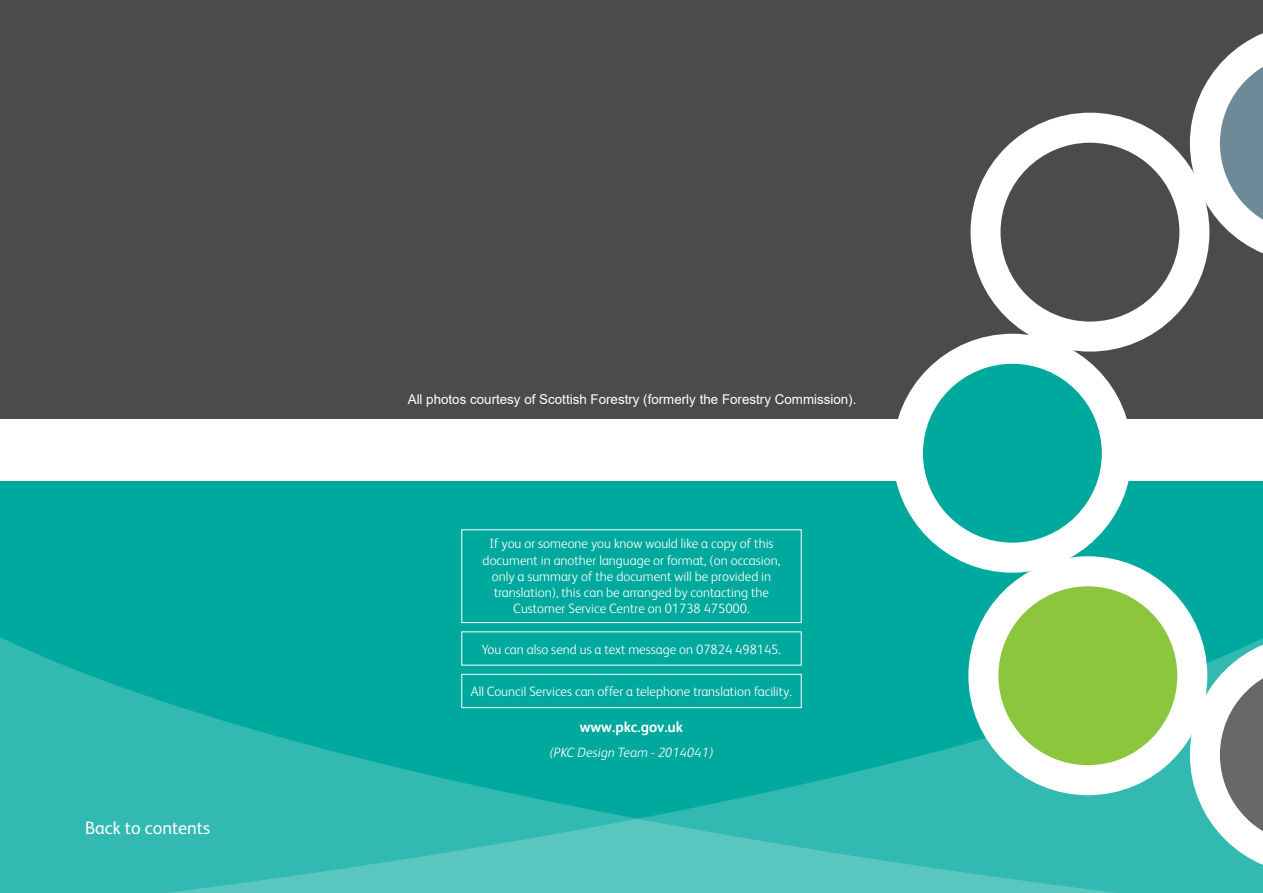
<style>
.page{position:relative;width:1263px;height:893px;background:#00a99e}
.page>*{position:absolute;margin:0;border:0;box-sizing:border-box;transform-origin:0 0}
.t1{font:18px "FS Albert";color:#fff}
.t2{font:700 15px "FS Albert";color:#fff}
.t3{font:300 13.5px/16.2px "FS Albert";color:#fff;text-align:center}
.t4{font:13.5px "Arial";color:#fff}
.t5{font:italic 300 13.5px "FS Albert";color:#fff}
</style>
<div class="page">
<svg style="left:0;top:627px;width:1263px;height:266px"></svg>
<div style="left:0;top:0;width:1263px;height:446px;background:#4b4b4b"></div>
<div style="left:0;top:419px;width:1263px;height:62px;background:#fff"></div>
<svg style="left:1190px;top:33px;width:73px;height:230px"></svg>
<svg style="left:985px;top:128px;width:209px;height:209px"></svg>
<div style="left:970px;top:113px;width:239px;height:239px;border:30px solid #fff;border-radius:50%"></div>
<svg style="left:908px;top:349px;width:209px;height:209px;fill:#00a99e"></svg>
<div style="left:893px;top:334px;width:239px;height:239px;border:30px solid #fff;border-radius:50%"></div>
<svg style="left:983px;top:571px;width:209px;height:209px;fill:#8cc63e"></svg>
<div style="left:968px;top:556px;width:239px;height:239px;border:30px solid #fff;border-radius:50%"></div>
<svg style="left:1190px;top:635px;width:73px;height:239px"></svg>
<div style="left:461px;top:674px;width:340px;height:34px;border:1px solid #fff"></div>
<div style="left:461px;top:529px;width:340px;height:94px;border:1px solid #fff"></div>
<h1 class="t1" style="left:85px;top:818px;width:127px">Back to contents</h1>
<p class="t4" style="left:408px;top:390px;width:450px">All photos courtesy of Scottish Forestry (formerly the Forestry Commission).</p>
<p class="t3" style="left:483px;top:536px;width:299px">If you or someone you know would like a copy of this document in another language or format, (on occasion, only a summary of the document will be provided in translation), this can be arranged by contacting the Customer Service Centre on 01738 475000.</p>
<p class="t3" style="left:482px;top:641px;width:301px">You can also send us a text message on 07824 498145.</p>
<p class="t3" style="left:471px;top:683px;width:323px">All Council Services can offer a telephone translation facility.</p>
<p class="t2" style="left:580px;top:719px;width:105px">www.pkc.gov.uk</p>
<p class="t5" style="left:550px;top:745px;width:165px">(PKC Design Team - 2014041)</p>
</div>
